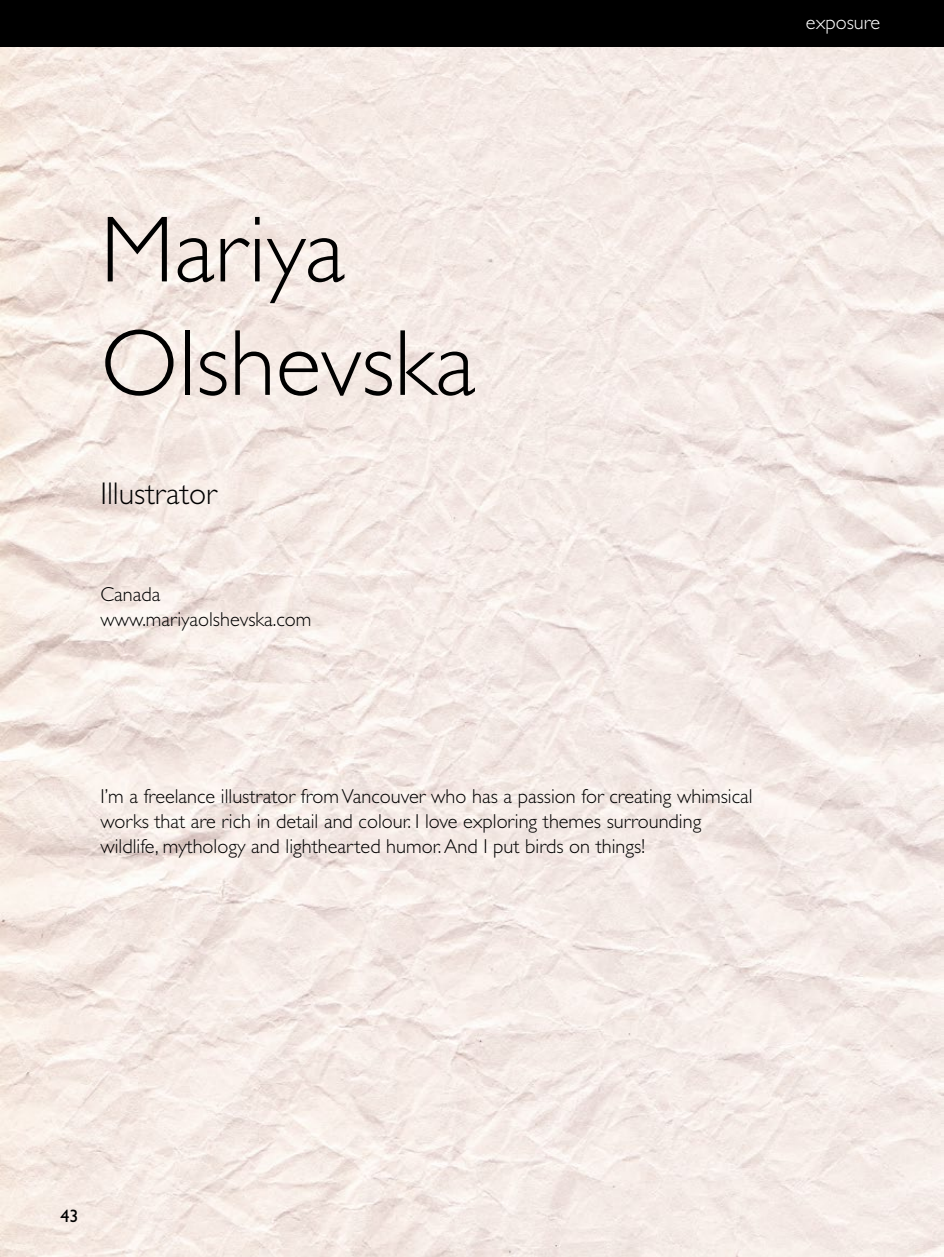
<style>
.page{position:relative;width:944px;height:1257px;background:#fff}
.page>*{position:absolute;margin:0;border:0;box-sizing:border-box;transform-origin:0 0}
.t1{font:300 94.5px/113.4px "Gill Sans Std";color:#000}
.t2{font:300 31.5px "Gill Sans Std";color:#000}
.t3{font:300 20.25px/24.8px "Gill Sans Std";color:#000}
.t4{font:300 20.25px "Gill Sans Std";color:#fff}
.t5{font:18px "Gill Sans Std";color:#000}
</style>
<div class="page">
<img style="left:0;top:47px;width:944px;height:1209px">
<div style="left:0;top:0;width:944px;height:47px;background:#000"></div>
<p class="t4" style="left:806px;top:11px;width:76px">exposure</p>
<h1 class="t1" style="left:100px;top:194px;width:377px">Mariya<br>Olshevska</h1>
<h2 class="t2" style="left:100px;top:476px;width:118px">Illustrator</h2>
<p class="t3" style="left:100px;top:582px;width:212px">Canada www.mariyaolshevska.com</p>
<p class="t3" style="left:100px;top:784px;width:654px">I’m a freelance illustrator from Vancouver who has a passion for creating whimsical works that are rich in detail and colour. I love exploring themes surrounding wildlife, mythology and lighthearted humor. And I put birds on things!</p>
<p class="t5" style="left:61px;top:1205px;width:19px">43</p>
</div>
